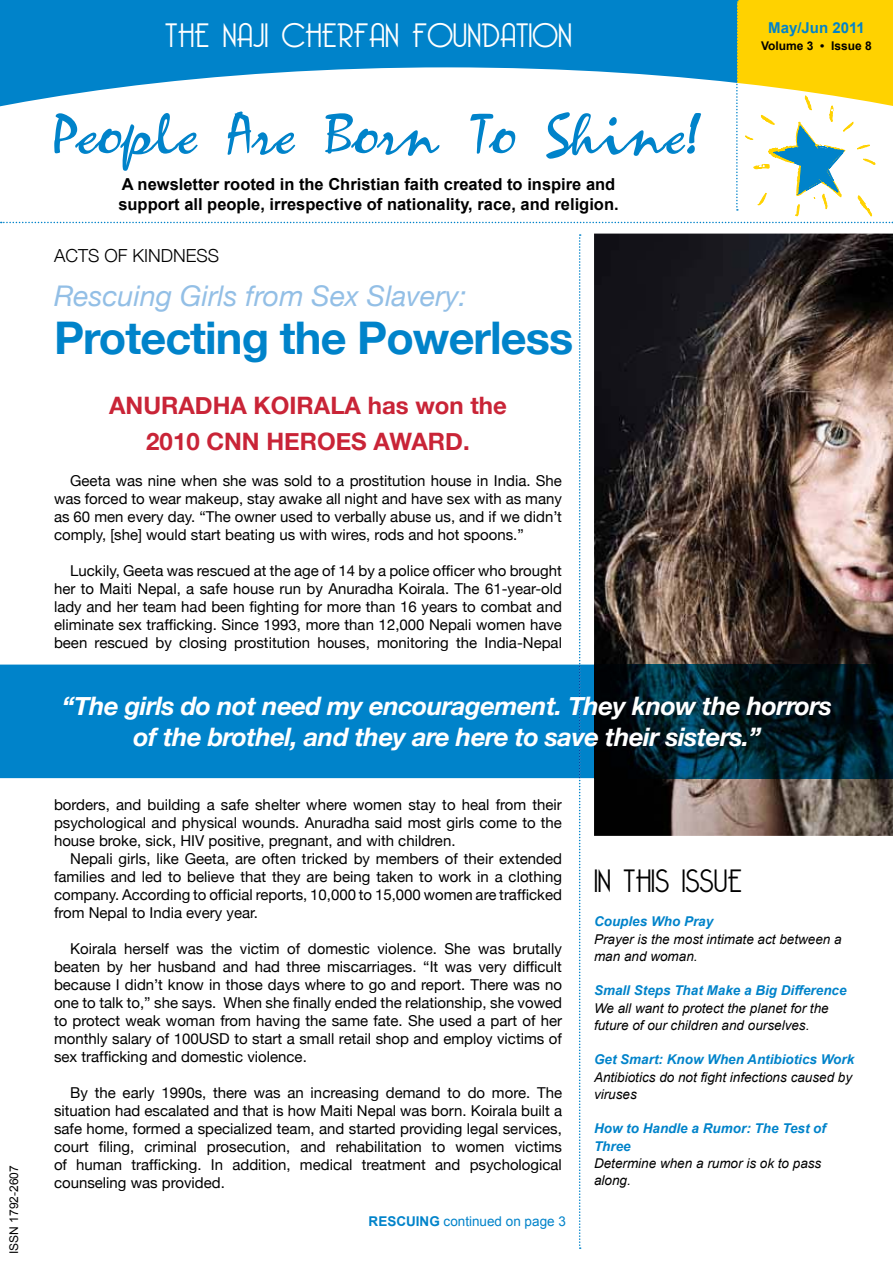
<style>
.page{position:relative;width:893px;height:1263px;background:#fff}
.page>*{position:absolute;margin:0;border:0;box-sizing:border-box;transform-origin:0 0}
.t1{font:55.65px "Mariah";color:#0083ca}
.t2{font:700 45px "Helvetica Neue";letter-spacing:-.02em;color:#0083ca}
.t3{font:300 33px "Bellerose";color:#fff}
.t4{font:300 31.5px "Bellerose";color:#000}
.t5{font:italic 28.5px "Helvetica Neue";color:#93bfe6}
.t6{font:italic 700 25.5px/30.6px "Helvetica Neue";letter-spacing:-.02em;color:#fff;text-align:center}
.t7{font:700 24px/36px "Helvetica Neue";color:#c92437;text-align:center}
.t8{font:300 18px "Helvetica Neue";color:#000}
.t9{font:700 16.5px/19.8px "Arial";color:#000}
.t10{font:15px/18px "Helvetica Neue";color:#000;text-align:justify}
.t11{font:700 15px "Arial";color:#0083ca}
.t12{font:italic 13.5px/17.2px "Arial";color:#000}
.t13{font:italic 700 13.5px/17.2px "Arial";color:#0083ca}
.t14{font:13.5px "Arial";color:#0083ca}
.t15{font:700 12px "Arial";color:#000}
.t16{font:12px "Arial";color:#000}
.s1{font-weight:700}
</style>
<div class="page">
<div style="left:0;top:0;width:738px;height:157px;background:#0083ca"></div>
<div style="left:738px;top:0;width:155px;height:157px;background:#ffd200"></div>
<svg style="left:0;top:67px;width:893px;height:169px;fill:#fff"></svg>
<svg style="left:744px;top:95px;width:131px;height:121px"></svg>
<svg style="left:736px;top:1px;width:2px;height:210px"></svg>
<svg style="left:1px;top:222px;width:892px;height:1px"></svg>
<img style="left:594px;top:234px;width:299px;height:602px">
<div style="left:0;top:665px;width:594px;height:113px;background:#0083ca"></div>
<svg style="left:579px;top:234px;width:2px;height:1015px"></svg>
<img style="left:594px;top:665px;width:299px;height:113px">
<p class="t16" style="left:6px;top:1254px;width:90px;rotate:-90deg">ISSN 1792-2607</p>
<h3 class="t3" style="left:165px;top:17px;width:408px">THE NAJI CHERFAN FOUNDATION</h3>
<h1 class="t1" style="left:49px;top:102px;width:651px">People Are Born To Shine!</h1>
<p class="t9" style="left:118px;top:175px;width:502px">A newsletter rooted in the Christian faith created to inspire and support all people, irrespective of nationality, race, and religion.</p>
<p class="t8" style="left:54px;top:244px;width:167px">ACTS OF KINDNESS</p>
<h3 class="t5" style="left:54px;top:279px;width:414px">Rescuing Girls from Sex Slavery:</h3>
<h2 class="t2" style="left:54px;top:310px;width:521px">Protecting the Powerless</h2>
<h3 class="t7" style="left:109px;top:387px;width:399px">ANURADHA KOIRALA has won the<br>2010 CNN HEROES AWARD.</h3>
<p class="t10" style="left:54px;top:471px;width:509px;text-indent:16px">Geeta was nine when she was sold to a prostitution house in India. She was forced to wear makeup, stay awake all night and have sex with as many as 60 men every day. “The owner used to verbally abuse us, and if we didn’t comply, [she] would start beating us with wires, rods and hot spoons.”</p>
<p class="t10" style="left:54px;top:561px;width:510px;text-indent:16px">Luckily, Geeta was rescued at the age of 14 by a police officer who brought her to Maiti Nepal, a safe house run by Anuradha Koirala. The 61-year-old lady and her team had been fighting for more than 16 years to combat and eliminate sex trafficking. Since 1993, more than 12,000 Nepali women have been rescued by closing prostitution houses, monitoring the India-Nepal</p>
<p class="t11" style="left:768px;top:18px;width:98px">May/Jun 2011</p>
<p class="t15" style="left:761px;top:38px;width:112px">Volume 3 • Issue 8</p>
<h3 class="t6" style="left:62px;top:690px;width:772px">“The girls do not need my encouragement. They know the horrors of the brothel, and they are here to save their sisters.”</h3>
<p class="t10" style="left:54px;top:795px;width:509px">borders, and building a safe shelter where women stay to heal from their psychological and physical wounds. Anuradha said most girls come to the house broke, sick, HIV positive, pregnant, and with children.</p>
<p class="t10" style="left:54px;top:849px;width:510px;text-indent:16px">Nepali girls, like Geeta, are often tricked by members of their extended families and led to believe that they are being taken to work in a clothing company. According to official reports, 10,000 to 15,000 women are trafficked from Nepal to India every year.</p>
<p class="t10" style="left:54px;top:939px;width:510px;text-indent:16px">Koirala herself was the victim of domestic violence. She was brutally beaten by her husband and had three miscarriages. “It was very difficult because I didn’t know in those days where to go and report. There was no one to talk to,” she says. When she finally ended the relationship, she vowed to protect weak woman from having the same fate. She used a part of her monthly salary of 100USD to start a small retail shop and employ victims of sex trafficking and domestic violence.</p>
<p class="t10" style="left:54px;top:1083px;width:510px;text-indent:16px">By the early 1990s, there was an increasing demand to do more. The situation had escalated and that is how Maiti Nepal was born. Koirala built a safe home, formed a specialized team, and started providing legal services, court filing, criminal prosecution, and rehabilitation to women victims of human trafficking. In addition, medical treatment and psychological counseling was provided.</p>
<p class="t14" style="left:369px;top:1212px;width:199px"><span class="s1">RESCUING</span> continued on page 3</p>
<h3 class="t4" style="left:594px;top:862px;width:149px">IN THIS ISSUE</h3>
<p class="t13" style="left:594px;top:913px;width:121px">Couples Who Pray</p>
<p class="t12" style="left:594px;top:930px;width:249px">Prayer is the most intimate act between a man and woman.</p>
<p class="t13" style="left:594px;top:982px;width:254px">Small Steps That Make a Big Difference</p>
<p class="t12" style="left:594px;top:999px;width:236px">We all want to protect the planet for the future of our children and ourselves.</p>
<p class="t13" style="left:594px;top:1051px;width:262px">Get Smart: Know When Antibiotics Work</p>
<p class="t12" style="left:594px;top:1068px;width:260px">Antibiotics do not fight infections caused by viruses</p>
<p class="t13" style="left:594px;top:1120px;width:233px">How to Handle a Rumor: The Test of<br>Three</p>
<p class="t12" style="left:594px;top:1155px;width:229px">Determine when a rumor is ok to pass along.</p>
</div>
